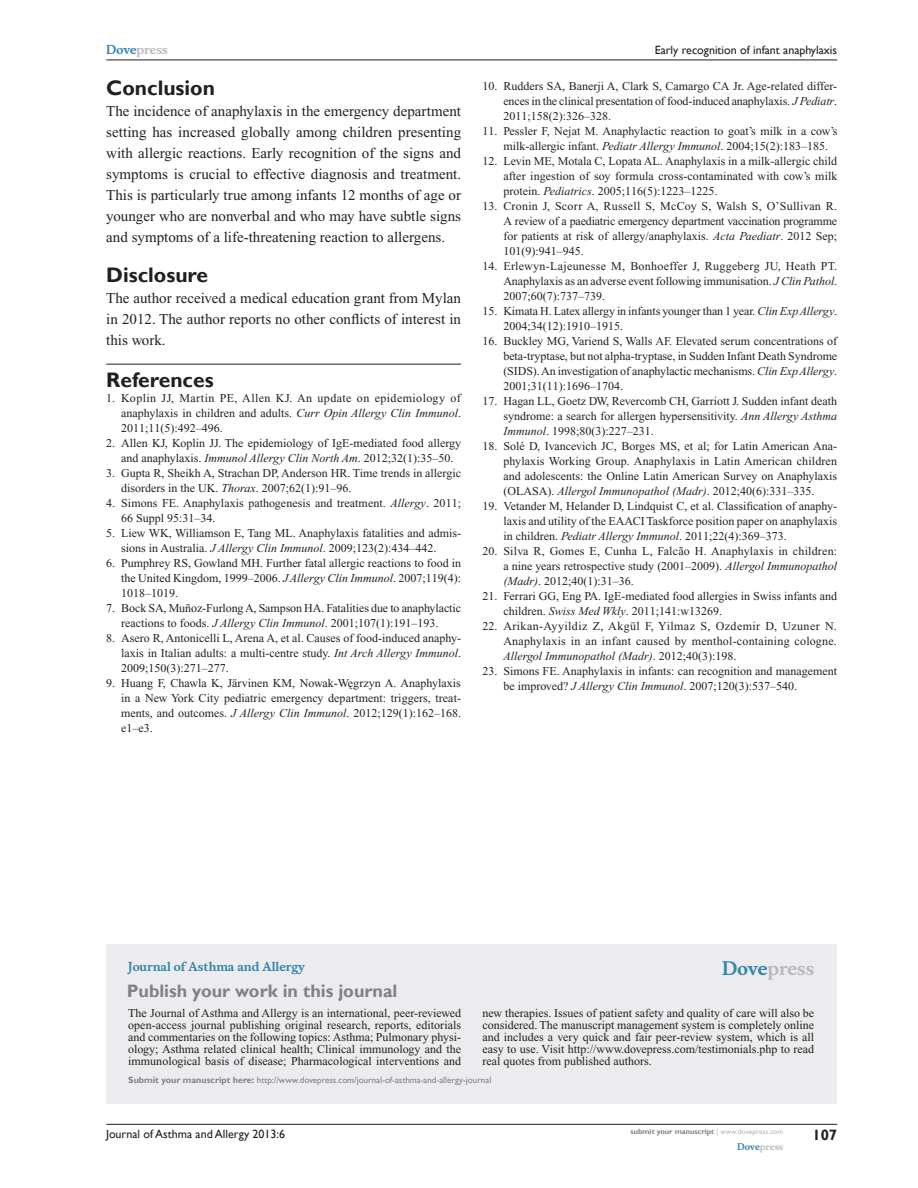
<style>
.page{position:relative;width:918px;height:1188px;background:#fff}
.page>*{position:absolute;margin:0;border:0;box-sizing:border-box;transform-origin:0 0}
.RefH{font:700 21px "Gill Sans";color:#231f20}
.PromBx-H1{font:700 18px "Gill Sans";color:#808285}
.PromBx-Brand{font:700 18px "Musee";color:#b8b9bc}
.TxF{font:15px/21px "Times New Roman";color:#231f20;text-align:justify}
.t1{font:700 15px "Gill Sans";color:#231f20}
.RefNL2{font:12px/15px "Times New Roman";color:#231f20;text-align:justify}
.RefNL1{font:12px/15px "Times New Roman";color:#231f20}
.PromBx-Tx{font:12px/12px "Times New Roman";color:#231f20;text-align:justify}
.t2{font:12px "Gill Sans";color:#231f20}
.PromBx-JrnlName{font:700 12px "Musee";color:#3485ae}
.t3{font:700 12px "Musee";color:#b8b9bc}
.PromBx-SubmitMssWebA{font:9px "Gill Sans";color:#808285}
.t4{font:700 9px "Musee";color:#b8b9bc}
.t5{font:700 7.5px "Gill Sans";color:#808285}
.s1{color:#3485ae}
.s2{font-style:italic}
.s3{font-weight:700}
.s4{font-weight:400;color:#b8b9bc}
</style>
<div class="page">
<div style="left:106px;top:944px;width:731px;height:159px;background:#ececee"></div>
<hr style="left:106px;top:364px;width:355px;height:1px;background:#231f20">
<hr style="left:106px;top:1124px;width:731px;height:1px;background:#231f20">
<hr style="left:106px;top:60px;width:731px;height:1px;background:#231f20">
<p class="t3" style="left:106px;top:43px;width:63px"><span class="s1">Dove</span>press</p>
<h1 class="RefH" style="left:106px;top:76px;width:110px">Conclusion</h1>
<p class="TxF" style="left:106px;top:101px;width:356px">The incidence of anaphylaxis in the emergency department setting has increased globally among children presenting with allergic reactions. Early recognition of the signs and symptoms is crucial to effective diagnosis and treatment.<br>This is particularly true among infants 12 months of age or younger who are nonverbal and who may have subtle signs and symptoms of a life-threatening reaction to allergens.</p>
<h1 class="RefH" style="left:106px;top:262px;width:103px">Disclosure</h1>
<p class="TxF" style="left:106px;top:288px;width:356px">The author received a medical education grant from Mylan in 2012. The author reports no other conflicts of interest in this work.</p>
<p class="RefH" style="left:106px;top:367px;width:109px">References</p>
<p class="RefNL1" style="left:121px;top:391px;width:341px;text-align:justify;text-indent:-15px">1. Koplin JJ, Martin PE, Allen KJ. An update on epidemiology of anaphylaxis in children and adults. <span class="s2">Curr Opin Allergy Clin Immunol</span>.<br>2011;11(5):492–496.</p>
<p class="RefNL1" style="left:121px;top:436px;width:341px;text-indent:-15px">2. Allen KJ, Koplin JJ. The epidemiology of IgE-mediated food allergy and anaphylaxis. <span class="s2">Immunol Allergy Clin North Am</span>. 2012;32(1):35–50.</p>
<p class="RefNL1" style="left:121px;top:466px;width:341px;text-indent:-15px">3. Gupta R, Sheikh A, Strachan DP, Anderson HR. Time trends in allergic disorders in the UK. <span class="s2">Thorax</span>. 2007;62(1):91–96.</p>
<p class="RefNL1" style="left:121px;top:496px;width:341px;text-indent:-15px">4. Simons FE. Anaphylaxis pathogenesis and treatment. <span class="s2">Allergy</span>. 2011;<br>66 Suppl 95:31–34.</p>
<p class="RefNL1" style="left:121px;top:526px;width:341px;text-indent:-15px">5. Liew WK, Williamson E, Tang ML. Anaphylaxis fatalities and admis&shy;sions in Australia. <span class="s2">J Allergy Clin Immunol</span>. 2009;123(2):434–442.</p>
<p class="RefNL1" style="left:121px;top:556px;width:341px;text-align:justify;text-indent:-15px">6. Pumphrey RS, Gowland MH. Further fatal allergic reactions to food in the United Kingdom, 1999–2006. <span class="s2">J Allergy Clin Immunol</span>. 2007;119(4):<br>1018–1019.</p>
<p class="RefNL1" style="left:121px;top:601px;width:341px;text-indent:-15px">7. Bock SA, Muñoz-Furlong A, Sampson HA. Fatalities due to anaphylactic reactions to foods. <span class="s2">J Allergy Clin Immunol</span>. 2001;107(1):191–193.</p>
<p class="RefNL1" style="left:121px;top:631px;width:341px;text-align:justify;text-indent:-15px">8. Asero R, Antonicelli L, Arena A, et al. Causes of food-induced anaphy&shy;laxis in Italian adults: a multi-centre study. <span class="s2">Int Arch Allergy Immunol</span>.<br>2009;150(3):271–277.</p>
<p class="RefNL1" style="left:121px;top:676px;width:341px;text-align:justify;text-indent:-15px">9. Huang F, Chawla K, Järvinen KM, Nowak-We˛grzyn A. Anaphylaxis in a New York City pediatric emergency department: triggers, treat&shy;ments, and outcomes. <span class="s2">J Allergy Clin Immunol</span>. 2012;129(1):162–168. e1–e3.</p>
<p class="t2" style="left:655px;top:43px;width:184px">Early recognition of infant anaphylaxis</p>
<p class="RefNL2" style="left:503px;top:79px;width:335px;text-indent:-21px">10. Rudders SA, Banerji A, Clark S, Camargo CA Jr. Age-related differ&shy;ences in the clinical presentation of food-induced anaphylaxis. <span class="s2">J Pediatr</span>.<br>2011;158(2):326–328.</p>
<p class="RefNL2" style="left:503px;top:124px;width:336px;text-indent:-21px">11. Pessler F, Nejat M. Anaphylactic reaction to goat’s milk in a cow’s milk-allergic infant. <span class="s2">Pediatr Allergy Immunol</span>. 2004;15(2):183–185.</p>
<p class="RefNL2" style="left:503px;top:154px;width:336px;text-indent:-21px">12. Levin ME, Motala C, Lopata AL. Anaphylaxis in a milk-allergic child after ingestion of soy formula cross-contaminated with cow’s milk protein. <span class="s2">Pediatrics</span>. 2005;116(5):1223–1225.</p>
<p class="RefNL2" style="left:503px;top:199px;width:335px;text-indent:-21px">13. Cronin J, Scorr A, Russell S, McCoy S, Walsh S, O’Sullivan R.<br>A review of a paediatric emergency department vaccination programme for patients at risk of allergy/anaphylaxis. <span class="s2">Acta Paediatr</span>. 2012 Sep; 101(9):941–945.</p>
<p class="RefNL2" style="left:503px;top:259px;width:335px;text-indent:-21px">14. Erlewyn-Lajeunesse M, Bonhoeffer J, Ruggeberg JU, Heath PT.<br>Anaphylaxis as an adverse event following immunisation. <span class="s2">J Clin Pathol</span>.<br>2007;60(7):737–739.</p>
<p class="RefNL2" style="left:503px;top:304px;width:335px;text-indent:-21px">15. Kimata H. Latex allergy in infants younger than 1 year. <span class="s2">Clin Exp Allergy</span>.<br>2004;34(12):1910–1915.</p>
<p class="RefNL2" style="left:503px;top:334px;width:335px;text-indent:-21px">16. Buckley MG, Variend S, Walls AF. Elevated serum concentrations of beta-tryptase, but not alpha-tryptase, in Sudden Infant Death Syndrome (SIDS). An investigation of anaphylactic mechanisms. <span class="s2">Clin Exp Allergy</span>.<br>2001;31(11):1696–1704.</p>
<p class="RefNL2" style="left:503px;top:394px;width:335px;text-indent:-21px">17. Hagan LL, Goetz DW, Revercomb CH, Garriott J. Sudden infant death syndrome: a search for allergen hypersensitivity. <span class="s2">Ann Allergy Asthma Immunol</span>. 1998;80(3):227–231.</p>
<p class="RefNL2" style="left:503px;top:439px;width:335px;text-indent:-21px">18. Solé D, Ivancevich JC, Borges MS, et al; for Latin American Ana&shy;phylaxis Working Group. Anaphylaxis in Latin American children and adolescents: the Online Latin American Survey on Anaphylaxis (OLASA). <span class="s2">Allergol Immunopathol (Madr)</span>. 2012;40(6):331–335.</p>
<p class="RefNL2" style="left:503px;top:499px;width:335px;text-indent:-21px">19. Vetander M, Helander D, Lindquist C, et al. Classification of anaphy&shy;laxis and utility of the EAACI Taskforce position paper on anaphylaxis in children. <span class="s2">Pediatr Allergy Immunol</span>. 2011;22(4):369–373.</p>
<p class="RefNL2" style="left:503px;top:544px;width:335px;text-indent:-21px">20. Silva R, Gomes E, Cunha L, Falcão H. Anaphylaxis in children: a nine years retrospective study (2001–2009). <span class="s2">Allergol Immunopathol (Madr)</span>. 2012;40(1):31–36.</p>
<p class="RefNL2" style="left:503px;top:589px;width:335px;text-indent:-21px">21. Ferrari GG, Eng PA. IgE-mediated food allergies in Swiss infants and children. <span class="s2">Swiss Med Wkly</span>. 2011;141:w13269.</p>
<p class="RefNL2" style="left:503px;top:619px;width:335px;text-indent:-21px">22. Arikan-Ayyildiz Z, Akgül F, Yilmaz S, Ozdemir D, Uzuner N.<br>Anaphylaxis in an infant caused by menthol-containing cologne.<br><span class="s2">Allergol Immunopathol (Madr)</span>. 2012;40(3):198.</p>
<p class="RefNL2" style="left:503px;top:664px;width:335px;text-indent:-21px">23. Simons FE. Anaphylaxis in infants: can recognition and management be improved? <span class="s2">J Allergy Clin Immunol</span>. 2007;120(3):537–540.</p>
<p class="PromBx-JrnlName" style="left:128px;top:959px;width:178px">Journal of Asthma and Allergy</p>
<p class="PromBx-H1" style="left:127px;top:980px;width:272px">Publish your work in this journal</p>
<p class="PromBx-Brand" style="left:722px;top:958px;width:94px"><span class="s1">Dove</span>press</p>
<p class="PromBx-Tx" style="left:128px;top:1007px;width:334px">The Journal of Asthma and Allergy is an international, peer-reviewed open-access journal publishing original research, reports, editorials and commentaries on the following topics: Asthma; Pulmonary physi&shy;ology; Asthma related clinical health; Clinical immunology and the immunological basis of disease; Pharmacological interventions and</p>
<p class="PromBx-Tx" style="left:482px;top:1007px;width:333px">new therapies. Issues of patient safety and quality of care will also be considered. The manuscript management system is completely online and includes a very quick and fair peer-review system, which is all easy to use. Visit http://www.dovepress.com/testimonials.php to read real quotes from published authors.</p>
<p class="PromBx-SubmitMssWebA" style="left:128px;top:1075px;width:365px"><span class="s3">Submit your manuscript here:</span> http://www.dovepress.com/journal-of-asthma-and-allergy-journal</p>
<p class="t2" style="left:106px;top:1127px;width:181px">Journal of Asthma and Allergy 2013:6</p>
<p class="t5" style="left:631px;top:1127px;width:154px">submit your manuscript <span class="s4">| www.dovepress.com</span></p>
<p class="t4" style="left:737px;top:1141px;width:48px"><span class="s1">Dove</span>press</p>
<p class="t1" style="left:812px;top:1126px;width:26px">107</p>
</div>
